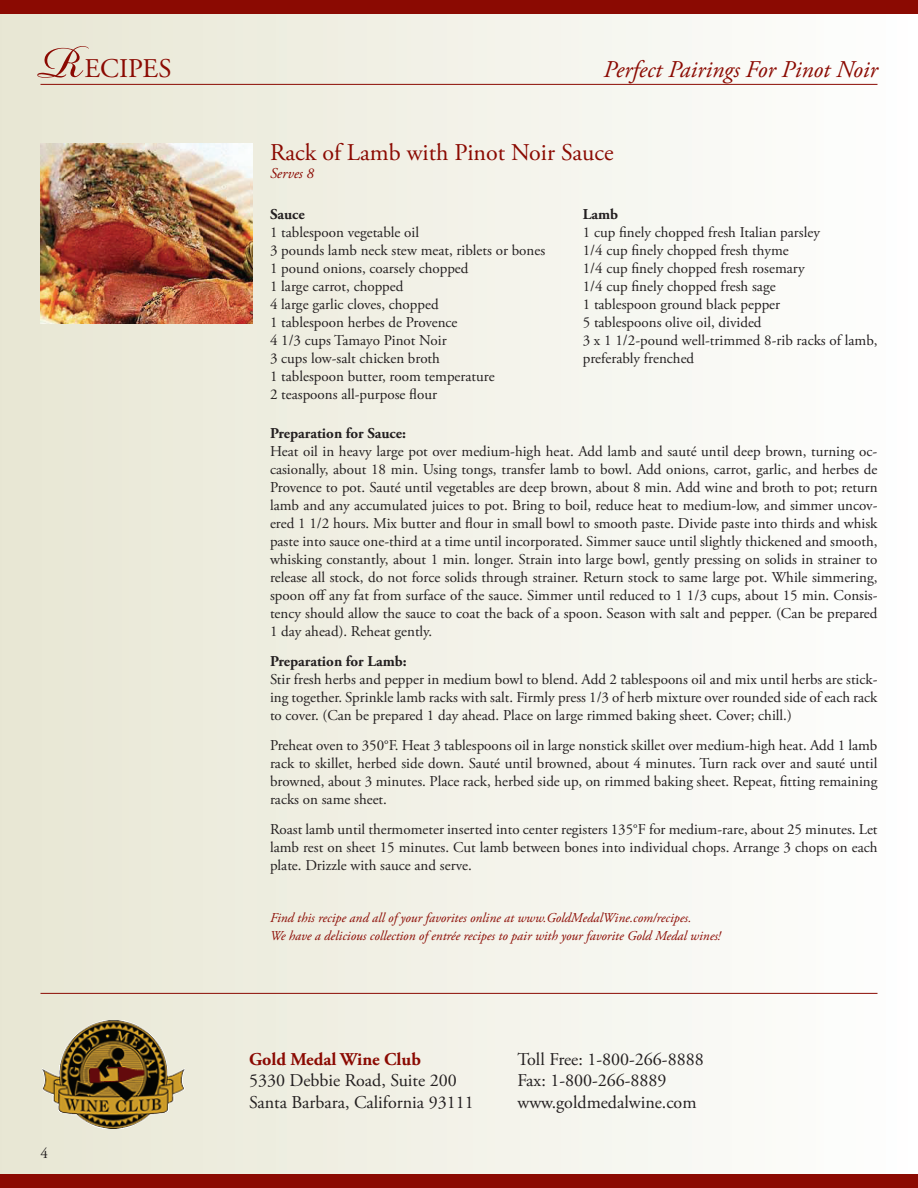
<style>
.page{position:relative;width:918px;height:1188px;background:#fff}
.page>*{position:absolute;margin:0;border:0;box-sizing:border-box;transform-origin:0 0}
.t1{font:italic 69px "Bickham Script Pro";color:#8b0a02}
.t2{font:27px "Adobe Garamond Pro";color:#8b0a02}
.t3{font:24px "Adobe Garamond Pro";color:#8b0a02}
.t4{font:italic 24px "Adobe Garamond Pro";color:#8b0a02}
.t5{font:18px/21.6px "Adobe Garamond Pro";color:#231f20}
.t6{font:700 18px "Adobe Garamond Pro";color:#8b0a02}
.t7{font:15px/18px "Adobe Garamond Pro";color:#231f20;text-align:justify}
.t8{font:700 15px "Adobe Garamond Pro";color:#231f20}
.t9{font:italic 15px "Adobe Garamond Pro";color:#8b0a02}
.t10{font:italic 13.5px/18px "Adobe Garamond Pro";color:#8b0a02}
</style>
<div class="page">
<div style="left:0;top:0;width:918px;height:1176px;background:linear-gradient(to right,#e7e6d3,#fefefe)"></div>
<div style="left:0;top:1174px;width:918px;height:14px;background:#8b0a02"></div>
<img style="left:42px;top:1018px;width:158px;height:126px">
<div style="left:0;top:0;width:918px;height:14px;background:#8b0a02"></div>
<hr style="left:40px;top:993px;width:838px;height:1px;background:#8b0a02">
<hr style="left:40px;top:84px;width:838px;height:1px;background:#8b0a02">
<img style="left:40px;top:143px;width:212px;height:181px">
<h1 class="t1" style="left:39px;top:13px;width:97px">R</h1>
<h2 class="t2" style="left:84px;top:52px;width:89px">ECIPES</h2>
<h3 class="t4" style="left:604px;top:55px;width:276px">Perfect Pairings For Pinot Noir</h3>
<h3 class="t3" style="left:270px;top:138px;width:345px">Rack of Lamb with Pinot Noir Sauce</h3>
<p class="t9" style="left:270px;top:164px;width:46px">Serves 8</p>
<p class="t8" style="left:270px;top:206px;width:36px">Sauce</p>
<p class="t7" style="left:270px;top:224px;width:277px;text-align:left">1 tablespoon vegetable oil<br>3 pounds lamb neck stew meat, riblets or bones<br>1 pound onions, coarsely chopped<br>1 large carrot, chopped<br>4 large garlic cloves, chopped<br>1 tablespoon herbes de Provence<br>4 1/3 cups Tamayo Pinot Noir<br>3 cups low-salt chicken broth<br>1 tablespoon butter, room temperature<br>2 teaspoons all-purpose flour</p>
<p class="t8" style="left:583px;top:206px;width:37px">Lamb</p>
<p class="t7" style="left:583px;top:224px;width:296px;text-align:left">1 cup finely chopped fresh Italian parsley<br>1/4 cup finely chopped fresh thyme<br>1/4 cup finely chopped fresh rosemary<br>1/4 cup finely chopped fresh sage<br>1 tablespoon ground black pepper<br>5 tablespoons olive oil, divided<br>3 x 1 1/2-pound well-trimmed 8-rib racks of lamb, preferably frenched</p>
<p class="t8" style="left:270px;top:424px;width:138px">Preparation for Sauce:</p>
<p class="t7" style="left:270px;top:443px;width:609px">Heat oil in heavy large pot over medium-high heat. Add lamb and sauté until deep brown, turning oc&shy;casionally, about 18 min. Using tongs, transfer lamb to bowl. Add onions, carrot, garlic, and herbes de Provence to pot. Sauté until vegetables are deep brown, about 8 min. Add wine and broth to pot; return lamb and any accumulated juices to pot. Bring to boil, reduce heat to medium-low, and simmer uncov&shy;ered 1 1/2 hours. Mix butter and flour in small bowl to smooth paste. Divide paste into thirds and whisk paste into sauce one-third at a time until incorporated. Simmer sauce until slightly thickened and smooth, whisking constantly, about 1 min. longer. Strain into large bowl, gently pressing on solids in strainer to release all stock, do not force solids through strainer. Return stock to same large pot. While simmering, spoon off any fat from surface of the sauce. Simmer until reduced to 1 1/3 cups, about 15 min. Consis&shy;tency should allow the sauce to coat the back of a spoon. Season with salt and pepper. (Can be prepared 1 day ahead). Reheat gently.</p>
<p class="t8" style="left:270px;top:652px;width:138px">Preparation for Lamb:</p>
<p class="t7" style="left:270px;top:671px;width:609px">Stir fresh herbs and pepper in medium bowl to blend. Add 2 tablespoons oil and mix until herbs are stick&shy;ing together. Sprinkle lamb racks with salt. Firmly press 1/3 of herb mixture over rounded side of each rack to cover. (Can be prepared 1 day ahead. Place on large rimmed baking sheet. Cover; chill.)</p>
<p class="t7" style="left:270px;top:737px;width:609px">Preheat oven to 350°F. Heat 3 tablespoons oil in large nonstick skillet over medium-high heat. Add 1 lamb rack to skillet, herbed side down. Sauté until browned, about 4 minutes. Turn rack over and sauté until browned, about 3 minutes. Place rack, herbed side up, on rimmed baking sheet. Repeat, fitting remaining racks on same sheet.</p>
<p class="t7" style="left:270px;top:821px;width:609px">Roast lamb until thermometer inserted into center registers 135°F for medium-rare, about 25 minutes. Let lamb rest on sheet 15 minutes. Cut lamb between bones into individual chops. Arrange 3 chops on each plate. Drizzle with sauce and serve.</p>
<p class="t10" style="left:270px;top:909px;width:452px">Find this recipe and all of your favorites online at www.GoldMedalWine.com/recipes.<br>We have a delicious collection of entrée recipes to pair with your favorite Gold Medal wines!</p>
<p class="t7" style="left:40px;top:1145px;width:9px">4</p>
<p class="t6" style="left:249px;top:1048px;width:173px">Gold Medal Wine Club</p>
<p class="t5" style="left:249px;top:1070px;width:226px">5330 Debbie Road, Suite 200<br>Santa Barbara, California 93111</p>
<p class="t5" style="left:518px;top:1049px;width:188px">Toll Free: 1-800-266-8888<br>Fax: 1-800-266-8889 www.goldmedalwine.com</p>
</div>
